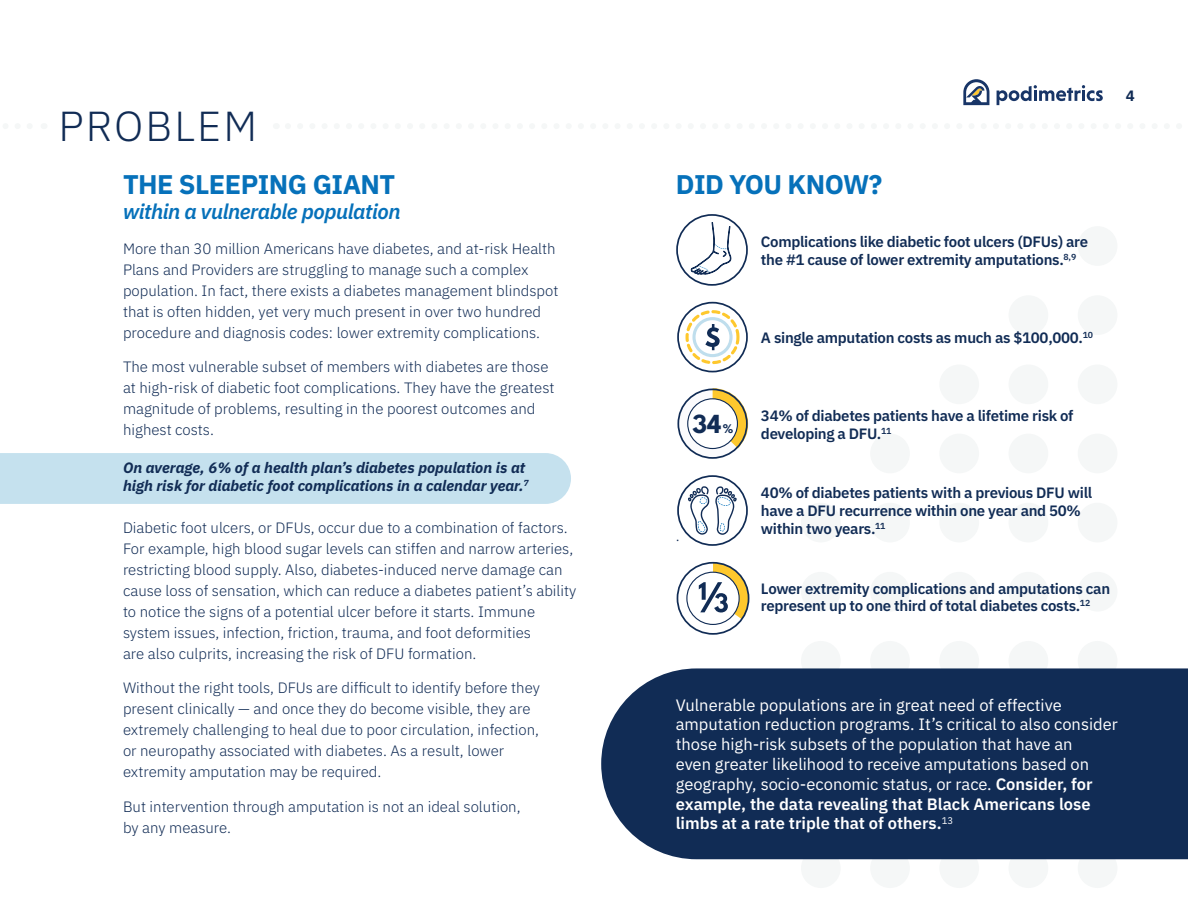
<style>
.page{position:relative;width:1188px;height:918px;background:#fff}
.page>*{position:absolute;margin:0;border:0;box-sizing:border-box;transform-origin:0 0}
.t1{font:300 42px "IBM Plex Sans";letter-spacing:.05em;color:#112c55}
.t2{font:100 27.6px "League Spartan";color:#112c55}
.t3{font:700 27px "IBM Plex Sans";letter-spacing:-.02em;color:#0671ba}
.t4{font:italic 600 21px "IBM Plex Sans";letter-spacing:-.02em;color:#0671ba}
.t5{font:16.5px/19.8px "IBM Plex Sans";color:#fff}
.t6{font:300 15px/21px "IBM Plex Sans";color:#112c55}
.t7{font:600 15px/18px "IBM Plex Sans";letter-spacing:-.02em;color:#112c55}
.t8{font:italic 700 15px/18px "IBM Plex Sans";color:#112c55}
.t9{font:700 15px "IBM Plex Sans";color:#112c55}
.t10{font:600 8.7px "IBM Plex Sans";color:#112c55}
.s1{font-size:13.2px}
.s2{font-weight:600}
</style>
<div class="page">
<svg style="left:997px;top:85px;width:106px;height:20px"></svg>
<svg style="left:963px;top:79px;width:26px;height:26px"></svg>
<div style="left:0;top:453px;width:571px;height:51px;background:#c5e1ee"></div>
<div style="left:1078px;top:226px;width:39px;height:40px;background:#f5f7f7;border-radius:50%"></div>
<div style="left:1078px;top:365px;width:39px;height:39px;background:#f5f7f7;border-radius:50%"></div>
<div style="left:1009px;top:365px;width:39px;height:39px;background:#f5f7f7;border-radius:50%"></div>
<div style="left:939px;top:365px;width:40px;height:39px;background:#f5f7f7;border-radius:50%"></div>
<div style="left:1078px;top:503px;width:39px;height:39px;background:#f5f7f7;border-radius:50%"></div>
<div style="left:1009px;top:503px;width:39px;height:39px;background:#f5f7f7;border-radius:50%"></div>
<div style="left:939px;top:503px;width:40px;height:39px;background:#f5f7f7;border-radius:50%"></div>
<div style="left:870px;top:503px;width:40px;height:39px;background:#f5f7f7;border-radius:50%"></div>
<div style="left:801px;top:503px;width:40px;height:39px;background:#f5f7f7;border-radius:50%"></div>
<div style="left:1078px;top:641px;width:39px;height:40px;background:#f5f7f7;border-radius:50%"></div>
<div style="left:1009px;top:641px;width:39px;height:40px;background:#f5f7f7;border-radius:50%"></div>
<div style="left:939px;top:641px;width:40px;height:40px;background:#f5f7f7;border-radius:50%"></div>
<div style="left:870px;top:641px;width:40px;height:40px;background:#f5f7f7;border-radius:50%"></div>
<div style="left:801px;top:641px;width:40px;height:40px;background:#f5f7f7;border-radius:50%"></div>
<div style="left:1078px;top:295px;width:39px;height:40px;background:#f5f7f7;border-radius:50%"></div>
<div style="left:1009px;top:295px;width:39px;height:40px;background:#f5f7f7;border-radius:50%"></div>
<div style="left:1078px;top:434px;width:39px;height:39px;background:#f5f7f7;border-radius:50%"></div>
<div style="left:1009px;top:434px;width:39px;height:39px;background:#f5f7f7;border-radius:50%"></div>
<div style="left:939px;top:434px;width:40px;height:39px;background:#f5f7f7;border-radius:50%"></div>
<div style="left:870px;top:434px;width:40px;height:39px;background:#f5f7f7;border-radius:50%"></div>
<div style="left:1078px;top:572px;width:39px;height:40px;background:#f5f7f7;border-radius:50%"></div>
<div style="left:1009px;top:572px;width:39px;height:40px;background:#f5f7f7;border-radius:50%"></div>
<div style="left:939px;top:572px;width:40px;height:40px;background:#f5f7f7;border-radius:50%"></div>
<div style="left:870px;top:572px;width:40px;height:40px;background:#f5f7f7;border-radius:50%"></div>
<div style="left:801px;top:572px;width:40px;height:40px;background:#f5f7f7;border-radius:50%"></div>
<div style="left:1078px;top:848px;width:39px;height:40px;background:#f5f7f7;border-radius:50%"></div>
<div style="left:1009px;top:848px;width:39px;height:40px;background:#f5f7f7;border-radius:50%"></div>
<div style="left:939px;top:848px;width:40px;height:40px;background:#f5f7f7;border-radius:50%"></div>
<div style="left:870px;top:848px;width:40px;height:40px;background:#f5f7f7;border-radius:50%"></div>
<div style="left:801px;top:848px;width:40px;height:40px;background:#f5f7f7;border-radius:50%"></div>
<div style="left:601px;top:668px;width:587px;height:191px;background:#112c55"></div>
<svg style="left:678px;top:303px;width:69px;height:69px"></svg>
<div style="left:677px;top:302px;width:71px;height:70px;border:2px solid #112c55;border-radius:50%"></div>
<svg style="left:686px;top:310px;width:54px;height:54px"></svg>
<div style="left:676px;top:214px;width:72px;height:72px;border:2px solid #112c55;border-radius:50%"></div>
<svg style="left:691px;top:214px;width:40px;height:63px"></svg>
<svg style="left:676px;top:563px;width:73px;height:72px"></svg>
<div style="left:677px;top:562px;width:72px;height:73px;border:2px solid #112c55;border-radius:50%"></div>
<div style="left:677px;top:475px;width:71px;height:71px;border:2px solid #112c55;border-radius:50%"></div>
<svg style="left:688px;top:486px;width:21px;height:49px"></svg>
<svg style="left:715px;top:486px;width:22px;height:49px"></svg>
<svg style="left:678px;top:388px;width:70px;height:71px"></svg>
<div style="left:677px;top:389px;width:71px;height:70px;border:2px solid #112c55;border-radius:50%"></div>
<div style="left:688px;top:399px;width:49px;height:50px;background:#fff;border-radius:50%"></div>
<div style="left:687px;top:398px;width:51px;height:51px;border:1px solid #112c55;border-radius:50%"></div>
<p class="t1" style="left:58px;top:94px;width:200px">PROBLEM</p>
<p class="t3" style="left:123px;top:163px;width:274px">THE SLEEPING GIANT</p>
<p class="t4" style="left:123px;top:195px;width:279px">within a vulnerable population</p>
<p class="t6" style="left:123px;top:237px;width:437px">More than 30 million Americans have diabetes, and at-risk Health Plans and Providers are struggling to manage such a complex population. In fact, there exists a diabetes management blindspot that is often hidden, yet very much present in over two hundred procedure and diagnosis codes: lower extremity complications.</p>
<p class="t6" style="left:123px;top:355px;width:433px">The most vulnerable subset of members with diabetes are those at high-risk of diabetic foot complications. They have the greatest magnitude of problems, resulting in the poorest outcomes and highest costs.</p>
<p class="t8" style="left:123px;top:458px;width:407px">On average, 6% of a health plan’s diabetes population is at high risk for diabetic foot complications in a calendar year.<sup>7</sup></p>
<p class="t6" style="left:123px;top:516px;width:455px">Diabetic foot ulcers, or DFUs, occur due to a combination of factors.<br>For example, high blood sugar levels can stiffen and narrow arteries, restricting blood supply. Also, diabetes-induced nerve damage can cause loss of sensation, which can reduce a diabetes patient’s ability to notice the signs of a potential ulcer before it starts. Immune system issues, infection, friction, trauma, and foot deformities<br>are also culprits, increasing the risk of DFU formation.</p>
<p class="t6" style="left:123px;top:676px;width:419px">Without the right tools, DFUs are difficult to identify before they present clinically — and once they do become visible, they are extremely challenging to heal due to poor circulation, infection, or neuropathy associated with diabetes. As a result, lower extremity amputation may be required.</p>
<p class="t6" style="left:123px;top:795px;width:399px">But intervention through amputation is not an ideal solution, by any measure.</p>
<p class="t9" style="left:1126px;top:84px;width:10px">4</p>
<p class="t3" style="left:676px;top:163px;width:208px">DID YOU KNOW?</p>
<p class="t7" style="left:761px;top:231px;width:329px">Complications like diabetic foot ulcers (DFUs) are the #1 cause of lower extremity amputations.<sup>8,9</sup></p>
<h2 class="t2" style="left:692px;top:404px;width:42px">34<span class="s1">%</span></h2>
<p class="t6" style="left:676px;top:523px;width:5px">.</p>
<p class="t7" style="left:761px;top:327px;width:334px">A single amputation costs as much as $100,000.<sup>10</sup></p>
<p class="t7" style="left:761px;top:405px;width:314px">34% of diabetes patients have a lifetime risk of developing a DFU.</p>
<p class="t10" style="left:881px;top:424px;width:12px">11</p>
<p class="t7" style="left:761px;top:483px;width:333px">40% of diabetes patients with a previous DFU will have a DFU recurrence within one year and 50% within two years.<sup>11</sup></p>
<p class="t7" style="left:761px;top:580px;width:351px;line-height:16.5px">Lower extremity complications and amputations can represent up to one third of total diabetes costs.<sup>12</sup></p>
<p class="t5" style="left:676px;top:693px;width:444px">Vulnerable populations are in great need of effective amputation reduction programs. It’s critical to also consider those high-risk subsets of the population that have an<br>even greater likelihood to receive amputations based on geography, socio-economic status, or race. <span class="s2">Consider, for example, the data revealing that Black Americans lose limbs at a rate triple that of others.</span><sup>13</sup></p>
</div>
